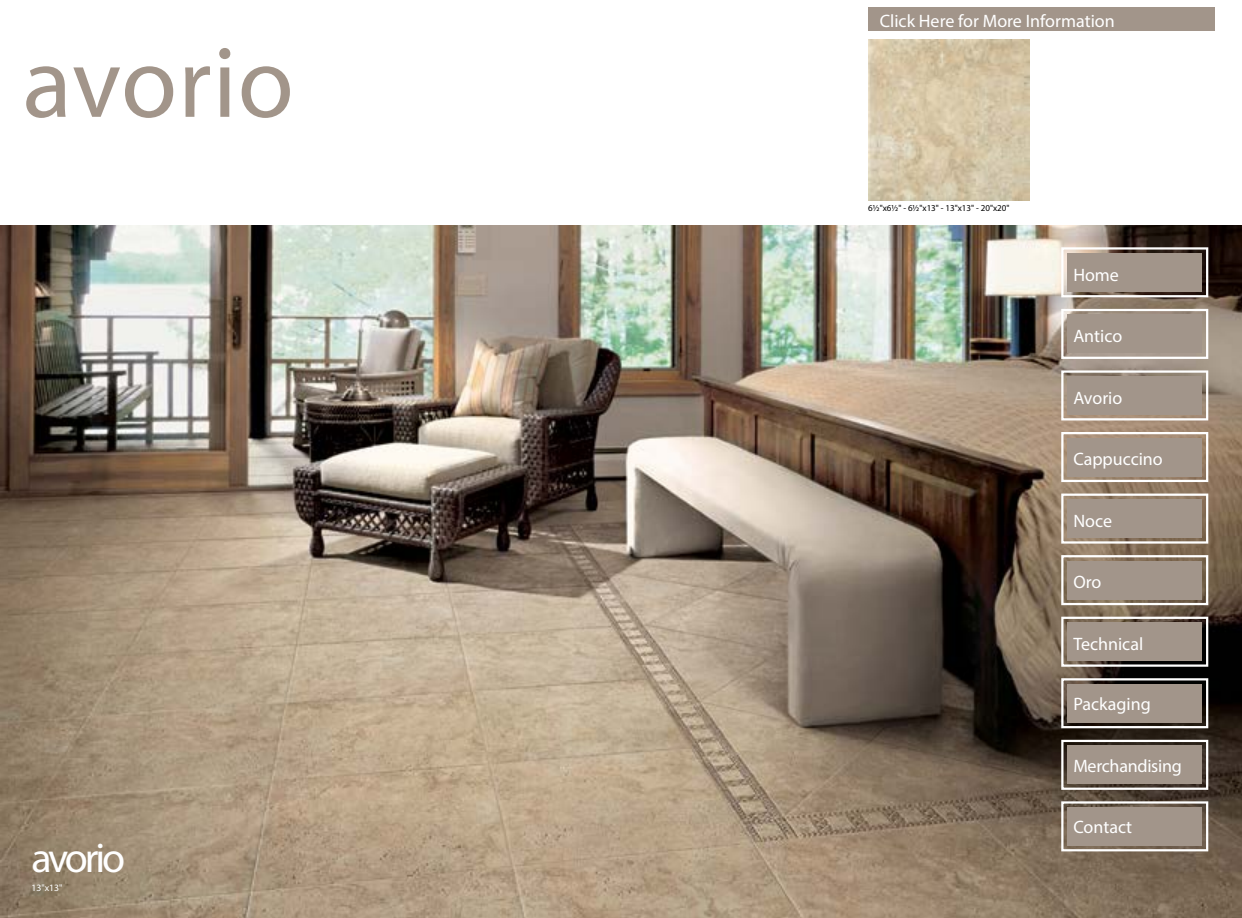
<style>
.page{position:relative;width:1242px;height:918px;background:#fff}
.page>*{position:absolute;margin:0;border:0;box-sizing:border-box;transform-origin:0 0}
.t1{font:102px "Myriad Pro";letter-spacing:.01em;color:#a2958a}
.t2{font:42px "Myriad Pro";letter-spacing:-.075em;color:#fff}
.t3{font:18px "Myriad Pro";color:#fff}
.t4{font:9.75px "Myriad Pro";color:#fff}
.t5{font:9px "Myriad Pro";color:#000}
</style>
<div class="page">
<img style="left:0;top:226px;width:1242px;height:692px">
<div style="left:868px;top:8px;width:347px;height:23px;background:#a2958a"></div>
<div style="left:1061px;top:247px;width:147px;height:50px;border:2px solid #fff"></div>
<div style="left:1068px;top:253px;width:134px;height:38px;background:#a2958a"></div>
<div style="left:1061px;top:309px;width:147px;height:50px;border:2px solid #fff"></div>
<div style="left:1068px;top:315px;width:134px;height:38px;background:#a2958a"></div>
<div style="left:1061px;top:370px;width:147px;height:50px;border:2px solid #fff"></div>
<div style="left:1068px;top:376px;width:134px;height:38px;background:#a2958a"></div>
<div style="left:1061px;top:494px;width:147px;height:50px;border:2px solid #fff"></div>
<div style="left:1068px;top:500px;width:134px;height:38px;background:#a2958a"></div>
<div style="left:1061px;top:555px;width:147px;height:50px;border:2px solid #fff"></div>
<div style="left:1068px;top:561px;width:134px;height:38px;background:#a2958a"></div>
<div style="left:1061px;top:740px;width:147px;height:50px;border:2px solid #fff"></div>
<div style="left:1068px;top:746px;width:134px;height:38px;background:#a2958a"></div>
<div style="left:1061px;top:432px;width:147px;height:50px;border:2px solid #fff"></div>
<div style="left:1068px;top:438px;width:134px;height:38px;background:#a2958a"></div>
<div style="left:1061px;top:617px;width:147px;height:50px;border:2px solid #fff"></div>
<div style="left:1068px;top:623px;width:134px;height:38px;background:#a2958a"></div>
<div style="left:1061px;top:678px;width:147px;height:50px;border:2px solid #fff"></div>
<div style="left:1068px;top:684px;width:134px;height:38px;background:#a2958a"></div>
<div style="left:1061px;top:801px;width:147px;height:50px;border:2px solid #fff"></div>
<div style="left:1068px;top:807px;width:134px;height:38px;background:#a2958a"></div>
<img style="left:868px;top:40px;width:161px;height:161px">
<h1 class="t1" style="left:23px;top:20px;width:273px">avorio</h1>
<h2 class="t2" style="left:32px;top:832px;width:95px">avorio</h2>
<p class="t4" style="left:32px;top:882px;width:33px">13"x13"</p>
<p class="t3" style="left:880px;top:10px;width:237px">Click Here for More Information</p>
<p class="t5" style="left:868px;top:203px;width:143px">6½"x6½" - 6½"x13" - 13"x13" - 20"x20"</p>
<p class="t3" style="left:1073px;top:263px;width:47px">Home</p>
<p class="t3" style="left:1073px;top:325px;width:50px">Antico</p>
<p class="t3" style="left:1073px;top:387px;width:51px">Avorio</p>
<p class="t3" style="left:1073px;top:448px;width:91px">Cappuccino</p>
<p class="t3" style="left:1073px;top:510px;width:40px">Noce</p>
<p class="t3" style="left:1073px;top:571px;width:29px">Oro</p>
<p class="t3" style="left:1073px;top:633px;width:71px">Technical</p>
<p class="t3" style="left:1073px;top:692px;width:79px">Packaging</p>
<p class="t3" style="left:1073px;top:754px;width:110px">Merchandising</p>
<p class="t3" style="left:1073px;top:816px;width:60px">Contact</p>
</div>
